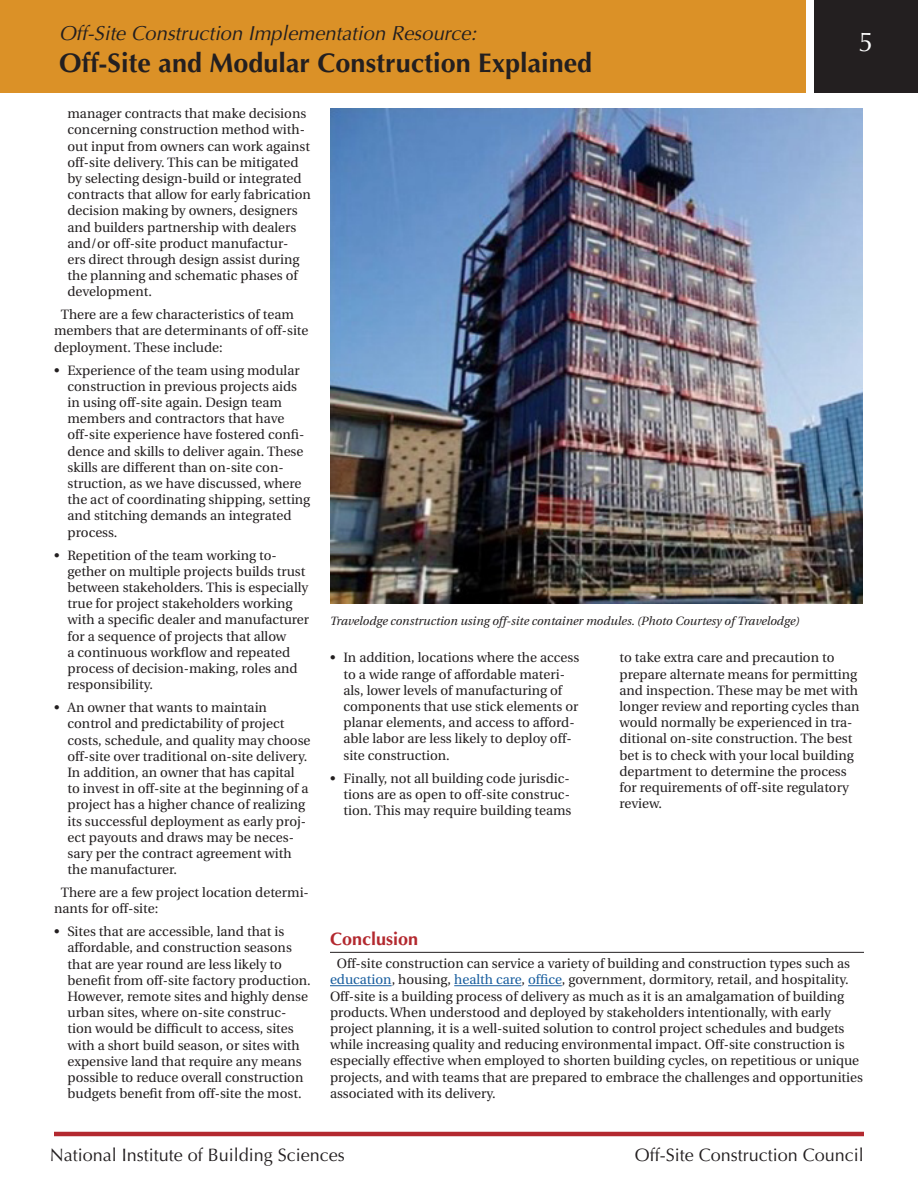
<style>
.page{position:relative;width:918px;height:1188px;background:#fff}
.page>*{position:absolute;margin:0;border:0;box-sizing:border-box;transform-origin:0 0}
.t1{font:700 27px "Optima";color:#231f20}
.t2{font:27px "Optima";color:#fff}
.t3{font:italic 20.25px "Optima";color:#231f20}
.t4{font:18px "Optima";color:#231f20}
.conclusion_head{font:700 18px "Optima";color:#b3292f}
.hanging_indent{font:13.5px/16.2px "Utopia";color:#231f20}
.t5{font:italic 12px "Utopia";color:#231f20}
.s1{color:#175d9e}
</style>
<div class="page">
<div style="left:0;top:0;width:806px;height:93px;background:#db9127"></div>
<div style="left:814px;top:0;width:104px;height:93px;background:#231f20"></div>
<hr style="left:54px;top:1132px;width:810px;height:4px;background:#b3292f">
<img style="left:330px;top:108px;width:533px;height:496px">
<hr style="left:330px;top:952px;width:534px;height:1px;background:#231f20">
<hr style="left:330px;top:985px;width:62px;height:1px;background:#175d9e">
<hr style="left:454px;top:985px;width:67px;height:1px;background:#175d9e">
<hr style="left:528px;top:985px;width:34px;height:1px;background:#175d9e">
<h2 class="t3" style="left:59px;top:21px;width:419px">Off-Site Construction Implementation Resource:</h2>
<h1 class="t1" style="left:59px;top:48px;width:535px">Off-Site and Modular Construction Explained</h1>
<h1 class="t2" style="left:859px;top:26px;width:17px">5</h1>
<p class="hanging_indent" style="left:68px;top:106px;width:245px">manager contracts that make decisions concerning construction method with&shy;out input from owners can work against off-site delivery. This can be mitigated by selecting design-build or integrated contracts that allow for early fabrication decision making by owners, designers and builders partnership with dealers and/or off-site product manufactur-<br>ers direct through design assist during the planning and schematic phases of development.</p>
<p class="hanging_indent" style="left:54px;top:307px;width:256px;text-indent:7px">There are a few characteristics of team members that are determinants of off-site deployment. These include:</p>
<p class="hanging_indent" style="left:68px;top:362px;width:244px;text-indent:-14px">• Experience of the team using modular construction in previous projects aids in using off-site again. Design team members and contractors that have off-site experience have fostered confi&shy;dence and skills to deliver again. These skills are different than on-site con&shy;struction, as we have discussed, where the act of coordinating shipping, setting and stitching demands an integrated process.</p>
<p class="hanging_indent" style="left:68px;top:547px;width:243px;text-indent:-14px">• Repetition of the team working to&shy;gether on multiple projects builds trust between stakeholders. This is especially true for project stakeholders working with a specific dealer and manufacturer for a sequence of projects that allow<br>a continuous workflow and repeated process of decision-making, roles and responsibility.</p>
<p class="hanging_indent" style="left:68px;top:700px;width:245px;text-indent:-14px">• An owner that wants to maintain control and predictability of project costs, schedule, and quality may choose off-site over traditional on-site delivery.<br>In addition, an owner that has capital to invest in off-site at the beginning of a project has a higher chance of realizing its successful deployment as early proj&shy;ect payouts and draws may be neces&shy;sary per the contract agreement with the manufacturer.</p>
<p class="hanging_indent" style="left:54px;top:885px;width:256px;text-indent:7px">There are a few project location determi&shy;nants for off-site:</p>
<p class="hanging_indent" style="left:68px;top:924px;width:245px;text-indent:-14px">• Sites that are accessible, land that is affordable, and construction seasons that are year round are less likely to benefit from off-site factory production.<br>However, remote sites and highly dense urban sites, where on-site construc&shy;tion would be difficult to access, sites with a short build season, or sites with expensive land that require any means possible to reduce overall construction budgets benefit from off-site the most.</p>
<p class="t5" style="left:330px;top:614px;width:471px">Travelodge construction using off-site container modules. (Photo Courtesy of Travelodge)</p>
<p class="hanging_indent" style="left:344px;top:650px;width:237px;text-indent:-14px">• In addition, locations where the access to a wide range of affordable materi&shy;als, lower levels of manufacturing of components that use stick elements or planar elements, and access to afford&shy;able labor are less likely to deploy off&shy;site construction.</p>
<p class="hanging_indent" style="left:344px;top:770px;width:229px;text-indent:-14px">• Finally, not all building code jurisdic&shy;tions are as open to off-site construc&shy;tion. This may require building teams</p>
<p class="hanging_indent" style="left:620px;top:650px;width:241px">to take extra care and precaution to prepare alternate means for permitting and inspection. These may be met with longer review and reporting cycles than would normally be experienced in tra&shy;ditional on-site construction. The best bet is to check with your local building department to determine the process for requirements of off-site regulatory review.</p>
<p class="conclusion_head" style="left:330px;top:929px;width:90px">Conclusion</p>
<p class="hanging_indent" style="left:330px;top:956px;width:535px;text-indent:7px">Off-site construction can service a variety of building and construction types such as <span class="s1">education</span>, housing, <span class="s1">health care</span>, <span class="s1">office</span>, government, dormitory, retail, and hospitality.<br>Off-site is a building process of delivery as much as it is an amalgamation of building products. When understood and deployed by stakeholders intentionally, with early project planning, it is a well-suited solution to control project schedules and budgets while increasing quality and reducing environmental impact. Off-site construction is especially effective when employed to shorten building cycles, on repetitious or unique projects, and with teams that are prepared to embrace the challenges and opportunities associated with its delivery.</p>
<h3 class="t4" style="left:50px;top:1144px;width:297px">National Institute of Building Sciences</h3>
<h3 class="t4" style="left:635px;top:1144px;width:231px">Off-Site Construction Council</h3>
</div>
